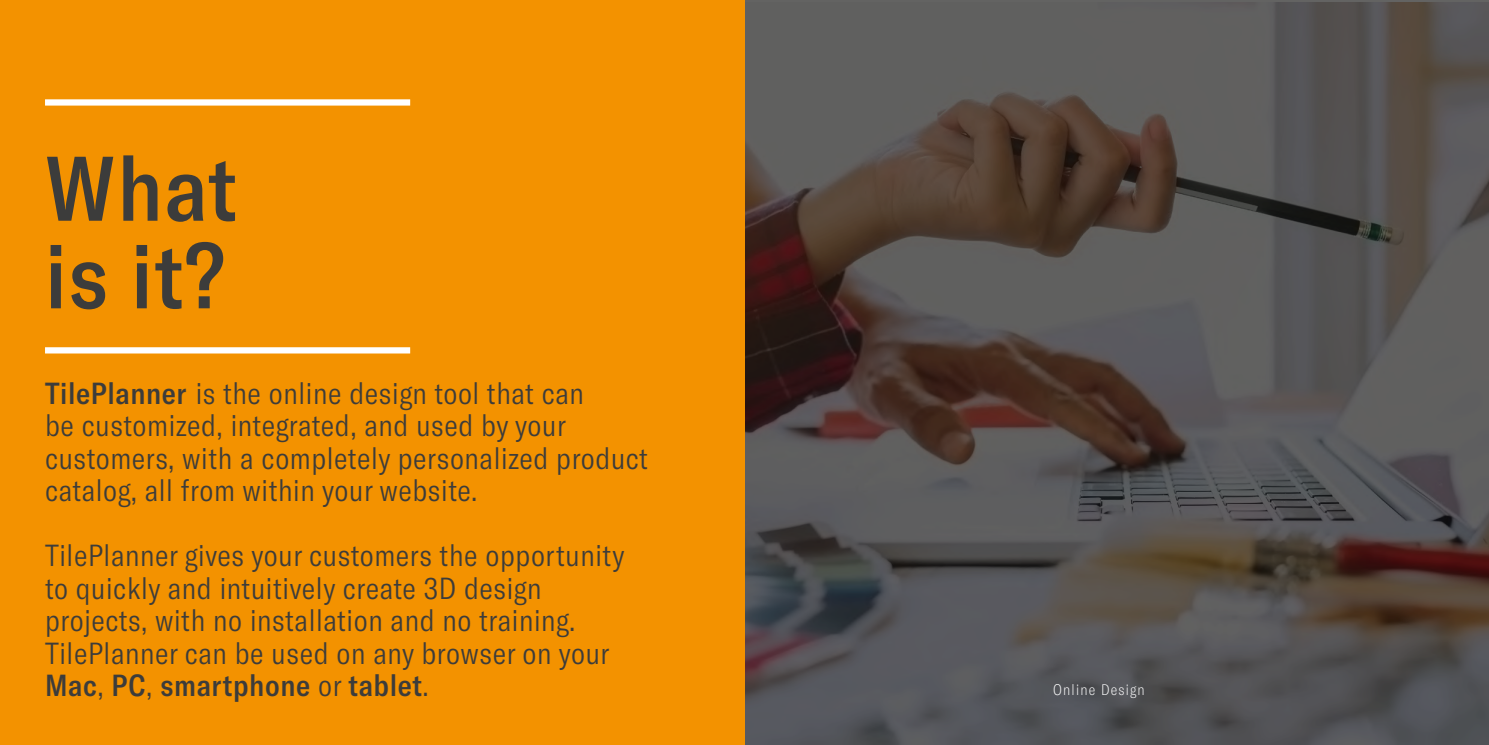
<style>
.page{position:relative;width:1489px;height:745px;background:#fff}
.page>*{position:absolute;margin:0;border:0;box-sizing:border-box;transform-origin:0 0}
.t1{font:500 condensed 90px/87.5px "GT America";letter-spacing:.02em;color:#3c3c3b}
.t2{font:300 condensed 30px/32.5px "GT America";letter-spacing:.02em;color:#3c3c3b}
.t3{font:100 condensed 15px "GT America";letter-spacing:.08em;color:#fff}
.s1{font-weight:500}
</style>
<div class="page">
<svg style="left:744px;top:0;width:744px;height:744px;background:#554f4c"></svg>
<div style="left:0;top:0;width:744px;height:744px;background:#f39200"></div>
<div style="left:45px;top:347px;width:365px;height:6px;background:#fff"></div>
<div style="left:45px;top:99px;width:365px;height:6px;background:#fff"></div>
<h1 class="t1" style="left:45px;top:145px;width:193px">What is it?</h1>
<p class="t2" style="left:45px;top:377px;width:604px"><span class="s1">TilePlanner</span> is the online design tool that can<br>be customized, integrated, and used by your customers, with a completely personalized product catalog, all from within your website.</p>
<p class="t2" style="left:45px;top:539px;width:581px">TilePlanner gives your customers the opportunity to quickly and intuitively create 3D design projects, with no installation and no training.<br>TilePlanner can be used on any browser on your <span class="s1">Mac</span>, <span class="s1">PC</span>, <span class="s1">smartphone</span> or <span class="s1">tablet</span>.</p>
<p class="t3" style="left:1053px;top:680px;width:93px">Online Design</p>
</div>
